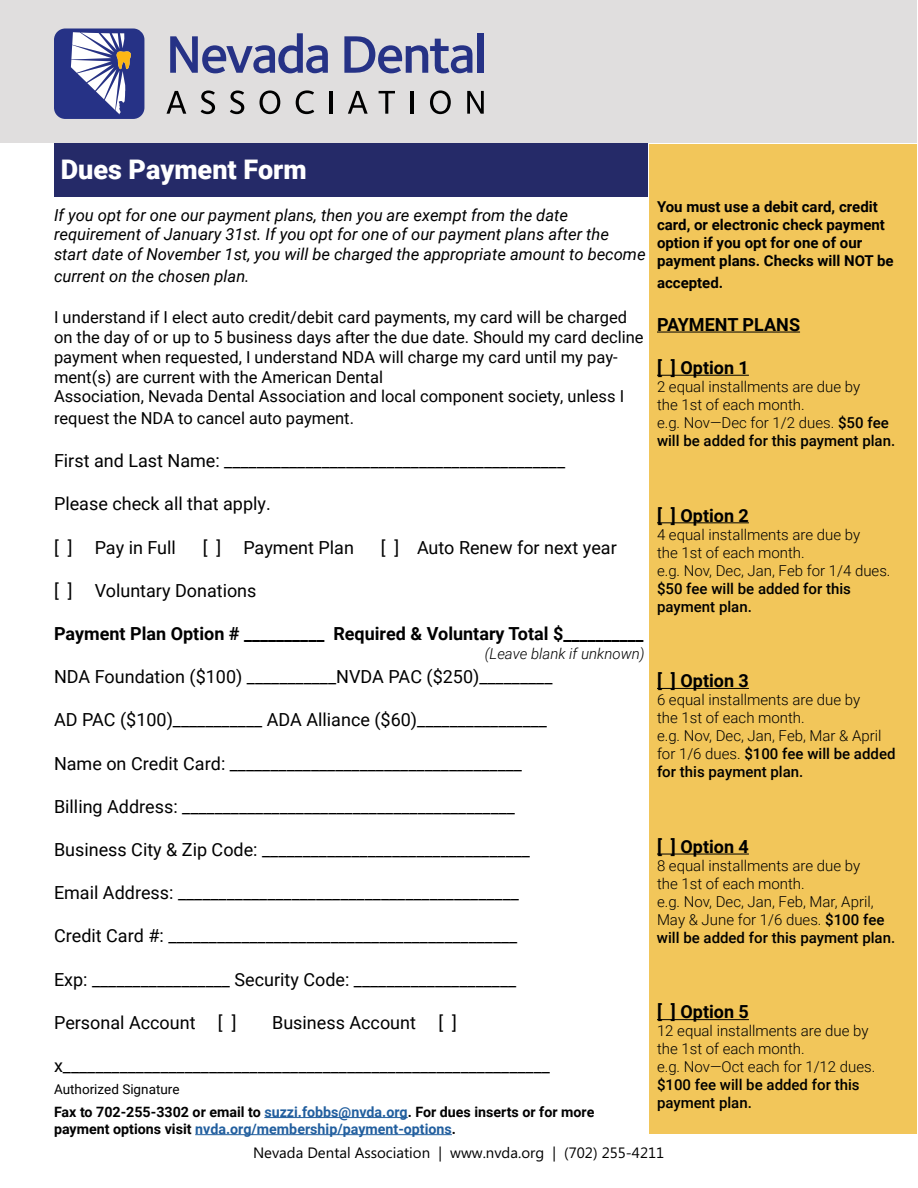
<style>
.page{position:relative;width:918px;height:1188px;background:#fff}
.page>*{position:absolute;margin:0;border:0;box-sizing:border-box;transform-origin:0 0}
.t1{font:900 27px "Roboto";color:#fff}
.t2{font:18px "Roboto";color:#000}
.t3{font:700 18px "Roboto";color:#000}
.t4{font:16.5px/19.8px "Roboto";color:#000}
.t5{font:italic 16.5px/19.8px "Roboto";color:#000}
.t6{font:300 15px/18px "Roboto";color:#000}
.t7{font:700 15px/18px "Roboto";color:#000}
.t8{font:500 15px/18px "Roboto";color:#000}
.t9{font:15px "Microsoft Phags Pa";color:#000}
.t10{font:italic 300 15px "Roboto";color:#000}
.t11{font:700 14.25px/17.1px "Roboto";color:#000}
.t12{font:13.5px "Roboto";color:#000}
.s1{font-weight:500}
.s2{color:#215e9e}
</style>
<div class="page">
<hr style="left:264px;top:1117px;width:144px;height:1px;background:#215e9e">
<hr style="left:195px;top:1134px;width:257px;height:1px;background:#215e9e">
<div style="left:649px;top:144px;width:267px;height:989px;background:#f2c65a"></div>
<hr style="left:657px;top:332px;width:143px;height:1px;background:#000">
<hr style="left:657px;top:375px;width:92px;height:1px;background:#000">
<hr style="left:657px;top:522px;width:92px;height:1px;background:#000">
<hr style="left:657px;top:688px;width:92px;height:1px;background:#000">
<hr style="left:657px;top:854px;width:92px;height:1px;background:#000">
<hr style="left:657px;top:1019px;width:92px;height:1px;background:#000">
<div style="left:55px;top:143px;width:593px;height:54px;background:#252a68"></div>
<div style="left:1px;top:1px;width:916px;height:142px;background:#e0dede"></div>
<svg style="left:170px;top:33px;width:158px;height:40px"></svg>
<svg style="left:344px;top:36px;width:128px;height:37px"></svg>
<div style="left:477px;top:33px;width:6px;height:40px;background:#263286"></div>
<svg style="left:167px;top:91px;width:19px;height:23px"></svg>
<svg style="left:201px;top:90px;width:14px;height:24px"></svg>
<svg style="left:230px;top:90px;width:14px;height:24px"></svg>
<svg style="left:260px;top:90px;width:20px;height:24px"></svg>
<svg style="left:296px;top:90px;width:18px;height:24px"></svg>
<hr style="left:330px;top:91px;width:3px;height:23px;background:#000">
<svg style="left:348px;top:91px;width:20px;height:23px"></svg>
<svg style="left:379px;top:91px;width:16px;height:23px"></svg>
<hr style="left:410px;top:91px;width:4px;height:23px;background:#000">
<svg style="left:430px;top:90px;width:21px;height:24px"></svg>
<svg style="left:467px;top:91px;width:17px;height:23px"></svg>
<svg style="left:54px;top:29px;width:90px;height:90px;background:#676da4"></svg>
<h1 class="t1" style="left:61px;top:151px;width:247px">Dues Payment Form</h1>
<p class="t7" style="left:657px;top:197px;width:238px">You must use a debit card, credit card, or electronic check payment option if you opt for one of our payment plans. Checks will NOT be</p>
<p class="t7" style="left:657px;top:273px;width:68px">accepted.</p>
<p class="t3" style="left:657px;top:312px;width:145px">PAYMENT PLANS</p>
<p class="t3" style="left:657px;top:355px;width:93px">[ ] Option 1</p>
<p class="t6" style="left:657px;top:377px;width:240px">2 equal installments are due by<br>the 1st of each month.<br>e.g. Nov—Dec for 1/2 dues. <span class="s1">$50 fee will be added for this payment plan.</span></p>
<p class="t5" style="left:54px;top:204px;width:593px">If you opt for one our payment plans, then you are exempt from the date requirement of January 31st. If you opt for one of our payment plans after the start date of November 1st, you will be charged the appropriate amount to become</p>
<p class="t5" style="left:54px;top:266px;width:197px">current on the chosen plan.</p>
<p class="t4" style="left:54px;top:307px;width:591px">I understand if I elect auto credit/debit card payments, my card will be charged on the day of or up to 5 business days after the due date. Should my card decline payment when requested, I understand NDA will charge my card until my pay&shy;ment(s) are current with the American Dental<br>Association, Nevada Dental Association and local component society, unless I</p>
<p class="t4" style="left:54px;top:408px;width:302px">request the NDA to cancel auto payment.</p>
<p class="t2" style="left:54px;top:448px;width:513px">First and Last Name: __________________________________________</p>
<p class="t2" style="left:54px;top:491px;width:218px">Please check all that apply.</p>
<p class="t2" style="left:54px;top:535px;width:123px">[ ] Pay in Full</p>
<p class="t2" style="left:203px;top:535px;width:153px">[ ] Payment Plan</p>
<p class="t2" style="left:381px;top:535px;width:238px">[ ] Auto Renew for next year</p>
<p class="t2" style="left:54px;top:578px;width:204px">[ ] Voluntary Donations</p>
<p class="t3" style="left:54px;top:621px;width:591px">Payment Plan Option # __________ Required &amp; Voluntary Total $__________</p>
<p class="t2" style="left:54px;top:664px;width:500px">NDA Foundation ($100) ___________NVDA PAC ($250)_________</p>
<p class="t2" style="left:54px;top:707px;width:495px">AD PAC ($100)___________ ADA Alliance ($60)________________</p>
<p class="t2" style="left:54px;top:751px;width:470px">Name on Credit Card: ____________________________________</p>
<p class="t2" style="left:54px;top:794px;width:463px">Billing Address: _________________________________________</p>
<p class="t2" style="left:54px;top:837px;width:478px">Business City &amp; Zip Code: _________________________________</p>
<p class="t2" style="left:54px;top:880px;width:467px">Email Address: __________________________________________</p>
<p class="t2" style="left:54px;top:923px;width:465px">Credit Card #: ___________________________________________</p>
<p class="t2" style="left:54px;top:967px;width:464px">Exp: _________________ Security Code: ____________________</p>
<p class="t2" style="left:54px;top:1010px;width:184px">Personal Account [ ]</p>
<p class="t2" style="left:272px;top:1010px;width:186px">Business Account [ ]</p>
<p class="t2" style="left:54px;top:1053px;width:498px">x____________________________________________________________</p>
<p class="t12" style="left:54px;top:1079px;width:127px">Authorized Signature</p>
<p class="t11" style="left:54px;top:1102px;width:542px">Fax to 702-255-3302 or email to <span class="s2">suzzi.fobbs@nvda.org</span>. For dues inserts or for more payment options visit <span class="s2">nvda.org/membership/payment-options</span>.</p>
<p class="t9" style="left:253px;top:1143px;width:413px">Nevada Dental Association | www.nvda.org | (702) 255-4211</p>
<p class="t3" style="left:657px;top:503px;width:93px">[ ] Option 2</p>
<p class="t6" style="left:657px;top:525px;width:235px">4 equal installments are due by<br>the 1st of each month.<br>e.g. Nov, Dec, Jan, Feb for 1/4 dues.</p>
<p class="t8" style="left:657px;top:579px;width:196px">$50 fee will be added for this payment plan.</p>
<p class="t10" style="left:485px;top:643px;width:161px">(Leave blank if unknown)</p>
<p class="t3" style="left:657px;top:668px;width:93px">[ ] Option 3</p>
<p class="t6" style="left:657px;top:690px;width:240px">6 equal installments are due by<br>the 1st of each month.<br>e.g. Nov, Dec, Jan, Feb, Mar &amp; April for 1/6 dues. <span class="s1">$100 fee will be added for this payment plan.</span></p>
<p class="t3" style="left:657px;top:834px;width:93px">[ ] Option 4</p>
<p class="t6" style="left:657px;top:856px;width:240px">8 equal installments are due by<br>the 1st of each month.<br>e.g. Nov, Dec, Jan, Feb, Mar, April,<br>May &amp; June for 1/6 dues. <span class="s1">$100 fee will be added for this payment plan.</span></p>
<p class="t3" style="left:657px;top:999px;width:93px">[ ] Option 5</p>
<p class="t6" style="left:657px;top:1021px;width:220px">12 equal installments are due by the 1st of each month.<br>e.g. Nov—Oct each for 1/12 dues.</p>
<p class="t8" style="left:657px;top:1075px;width:204px">$100 fee will be added for this payment plan.</p>
</div>
